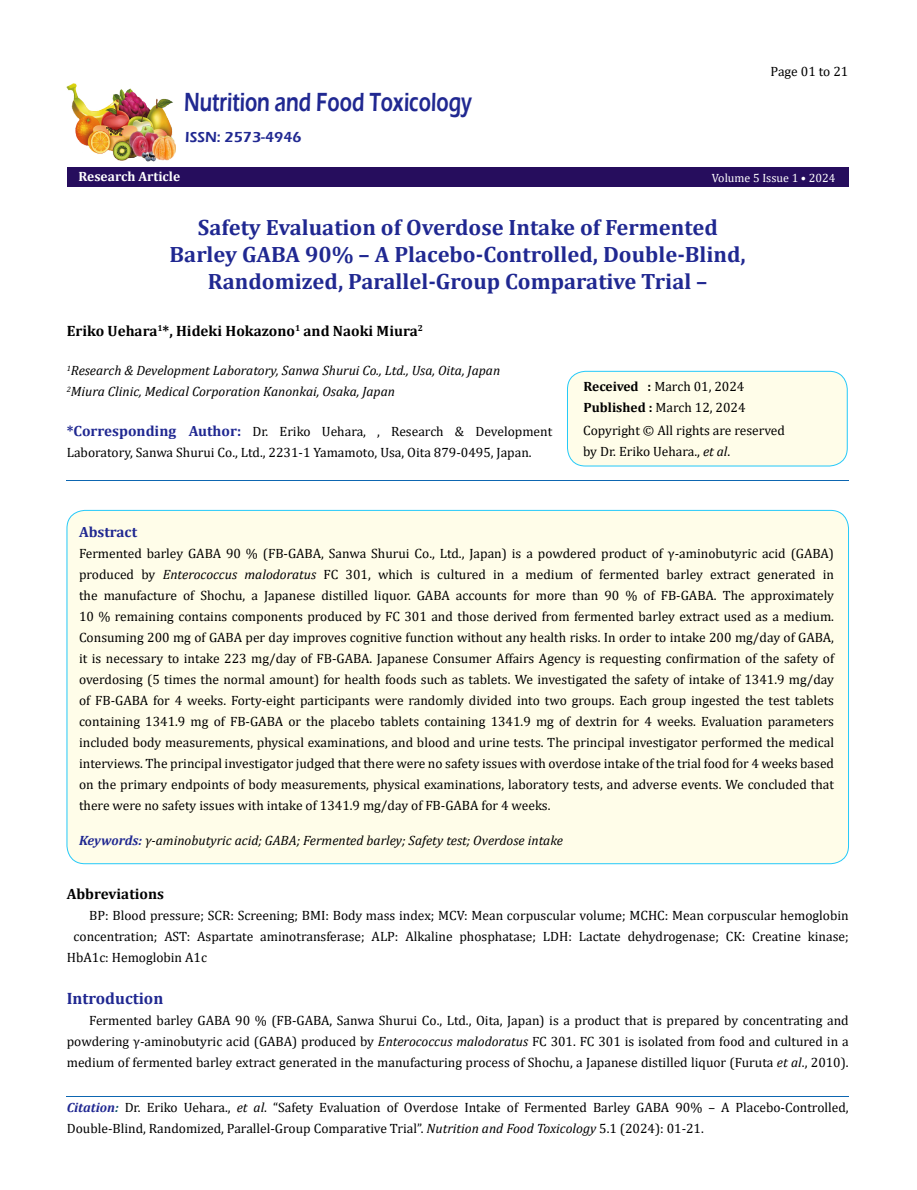
<style>
.page{position:relative;width:917px;height:1190px;background:#fff}
.page>*{position:absolute;margin:0;border:0;box-sizing:border-box;transform-origin:0 0}
.t1{font:600 27px "Eras ITC";color:#202891;scale:.73 1}
.t2{font:700 22.35px/27px "Cambria";color:#202891;text-align:center}
.t3{font:700 16.5px "Cambria";color:#202891}
.t4{font:700 15px "Cambria";color:#000}
.t5{font:600 15px "Eras ITC";color:#202891}
.t6{font:700 14.85px "Cambria";color:#202891}
.t7{font:13.5px/21px "Cambria";color:#000}
.t8{font:italic 13.5px/21px "Cambria";color:#000}
.t9{font:700 13.5px "Cambria";color:#fff}
.t10{font:12px "Cambria";color:#fff}
.s1{font-weight:700;font-size:14.85px;color:#202891}
.s2{font-weight:700}
.s3{font-style:italic}
.s4{font-weight:700;color:#202891}
.s5{font-weight:700;font-style:italic;font-size:13.35px;color:#202891}
.s6{font-weight:700;font-style:italic;font-size:13.35px;color:#0e546a}
</style>
<div class="page">
<hr style="left:67px;top:1096px;width:781px;height:1px;background:#0d66b1">
<hr style="left:67px;top:480px;width:781px;height:1px;background:#0d66b1">
<div style="left:67px;top:167px;width:781px;height:20px;background:#260d5d"></div>
<img style="left:67px;top:83px;width:108px;height:79px">
<div style="left:567px;top:371px;width:280px;height:95px;background:#fffde9;border-radius:18px"></div>
<div style="left:567px;top:371px;width:280px;height:95px;border:1px solid #25c9f9;border-radius:18px"></div>
<div style="left:67px;top:510px;width:781px;height:353px;background:#fffde9;border-radius:18px"></div>
<h1 class="t1" style="left:184px;top:87px;width:396px">Nutrition and Food Toxicology</h1>
<p class="t5" style="left:185px;top:129px;width:118px">ISSN: 2573-4946</p>
<p class="t7" style="left:770px;top:61px;width:79px">Page 01 to 21</p>
<p class="t9" style="left:78px;top:167px;width:103px">Research Article</p>
<p class="t10" style="left:711px;top:170px;width:125px">Volume 5 Issue 1 • 2024</p>
<h2 class="t2" style="left:170px;top:213px;width:577px">Safety Evaluation of Overdose Intake of Fermented<br>Barley GABA 90% – A Placebo-Controlled, Double-Blind,<br>Randomized, Parallel-Group Comparative Trial –</h2>
<p class="t4" style="left:67px;top:320px;width:357px">Eriko Uehara<sup>1</sup>*, Hideki Hokazono<sup>1</sup> and Naoki Miura<sup>2</sup></p>
<p class="t8" style="left:67px;top:359px;width:435px"><sup>1</sup>Research &amp; Development Laboratory, Sanwa Shurui Co., Ltd., Usa, Oita, Japan<br><sup>2</sup>Miura Clinic, Medical Corporation Kanonkai, Osaka, Japan</p>
<p class="t7" style="left:67px;top:420px;width:487px"><span class="s1">*Corresponding Author:</span> Dr. Eriko Uehara, , Research &amp; Development<br>Laboratory, Sanwa Shurui Co., Ltd., 2231-1 Yamamoto, Usa, Oita 879-0495, Japan.</p>
<p class="t6" style="left:79px;top:522px;width:60px">Abstract</p>
<p class="t7" style="left:583px;top:376px;width:163px"><span class="s2">Received :</span> March 01, 2024<br><span class="s2">Published :</span> March 12, 2024</p>
<p class="t7" style="left:583px;top:420px;width:203px">Copyright © All rights are reserved by Dr. Eriko Uehara., <span class="s3">et al</span>.</p>
<p class="t7" style="left:79px;top:543px;width:756px;text-align:justify">Fermented barley GABA 90 % (FB-GABA, Sanwa Shurui Co., Ltd., Japan) is a powdered product of γ-aminobutyric acid (GABA) produced by <span class="s3">Enterococcus malodoratus</span> FC 301, which is cultured in a medium of fermented barley extract generated in the manufacture of Shochu, a Japanese distilled liquor. GABA accounts for more than 90 % of FB-GABA. The approximately 10 % remaining contains components produced by FC 301 and those derived from fermented barley extract used as a medium.<br>Consuming 200 mg of GABA per day improves cognitive function without any health risks. In order to intake 200 mg/day of GABA, it is necessary to intake 223 mg/day of FB-GABA. Japanese Consumer Affairs Agency is requesting confirmation of the safety of overdosing (5 times the normal amount) for health foods such as tablets. We investigated the safety of intake of 1341.9 mg/day of FB-GABA for 4 weeks. Forty-eight participants were randomly divided into two groups. Each group ingested the test tablets containing 1341.9 mg of FB-GABA or the placebo tablets containing 1341.9 mg of dextrin for 4 weeks. Evaluation parameters included body measurements, physical examinations, and blood and urine tests. The principal investigator performed the medical interviews. The principal investigator judged that there were no safety issues with overdose intake of the trial food for 4 weeks based on the primary endpoints of body measurements, physical examinations, laboratory tests, and adverse events. We concluded that there were no safety issues with intake of 1341.9 mg/day of FB-GABA for 4 weeks.</p>
<p class="t8" style="left:79px;top:829px;width:485px"><span class="s4">Keywords:</span> γ-aminobutyric acid; GABA; Fermented barley; Safety test; Overdose intake</p>
<p class="t4" style="left:67px;top:883px;width:99px">Abbreviations</p>
<p class="t7" style="left:89px;top:905px;width:760px">BP: Blood pressure; SCR: Screening; BMI: Body mass index; MCV: Mean corpuscular volume; MCHC: Mean corpuscular hemoglobin</p>
<p class="t7" style="left:74px;top:926px;width:776px">concentration; AST: Aspartate aminotransferase; ALP: Alkaline phosphatase; LDH: Lactate dehydrogenase; CK: Creatine kinase;</p>
<p class="t7" style="left:67px;top:947px;width:142px">HbA1c: Hemoglobin A1c</p>
<p class="t3" style="left:67px;top:986px;width:98px">Introduction</p>
<p class="t7" style="left:67px;top:1010px;width:783px;text-align:justify;text-indent:23px">Fermented barley GABA 90 % (FB-GABA, Sanwa Shurui Co., Ltd., Oita, Japan) is a product that is prepared by concentrating and powdering γ-aminobutyric acid (GABA) produced by <span class="s3">Enterococcus malodoratus</span> FC 301. FC 301 is isolated from food and cultured in a medium of fermented barley extract generated in the manufacturing process of Shochu, a Japanese distilled liquor (Furuta <span class="s3">et al</span>., 2010).</p>
<p class="t7" style="left:67px;top:1097px;width:783px"><span class="s5">Citation</span><span class="s6">:</span> Dr. Eriko Uehara., <span class="s3">et al</span>. “Safety Evaluation of Overdose Intake of Fermented Barley GABA 90% – A Placebo-Controlled,<br>Double-Blind, Randomized, Parallel-Group Comparative Trial”. <span class="s3">Nutrition and Food Toxicology</span> 5.1 (2024): 01-21.</p>
</div>
